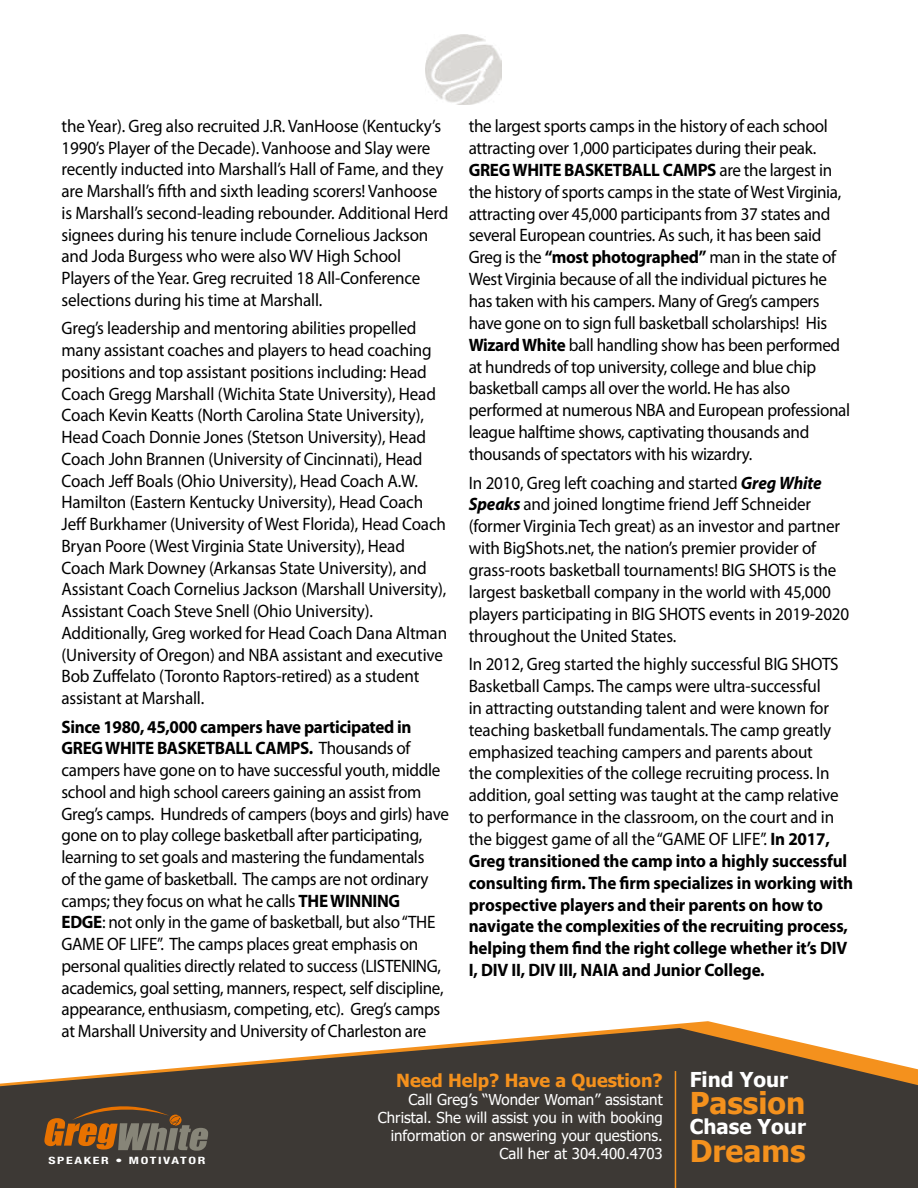
<style>
.page{position:relative;width:918px;height:1188px;background:#fff}
.page>*{position:absolute;margin:0;border:0;box-sizing:border-box;transform-origin:0 0}
.t1{font:700 30px "Tahoma";color:#f4911d}
.t2{font:700 20.55px "Tahoma";color:#fff}
.t3{font:18px/21.8px "Myriad Pro";letter-spacing:-.01em;color:#000;scale:.95 1}
.t4{font:700 18px "Tahoma";color:#f4911d}
.t5{font:15px "Tahoma";color:#fff}
.t6{font:700 condensed 10.05px "Helvetica Neue";letter-spacing:.12em;color:#fff;scale:1.37 1}
.s1{font-weight:700}
.s2{font-weight:700;font-style:italic}
.s3{font-weight:700;font-size:30px;color:#f4911d}
</style>
<div class="page">
<img style="left:425px;top:35px;width:76px;height:69px">
<svg style="left:0;top:1028px;width:918px;height:160px;fill:#3d3935"></svg>
<svg style="left:44px;top:1103px;width:164px;height:48px;background:#6f5438"></svg>
<hr style="left:675px;top:1071px;width:1px;height:117px;background:#f4911d">
<p class="t3" style="left:62px;top:115px;width:409px">the Year). Greg also recruited J.R. VanHoose (Kentucky’s 1990’s Player of the Decade). Vanhoose and Slay were recently inducted into Marshall’s Hall of Fame, and they are Marshall’s fifth and sixth leading scorers! Vanhoose is Marshall’s second-leading rebounder. Additional Herd signees during his tenure include Cornelious Jackson and Joda Burgess who were also WV High School Players of the Year. Greg recruited 18 All-Conference selections during his time at Marshall.</p>
<p class="t3" style="left:62px;top:317px;width:407px">Greg’s leadership and mentoring abilities propelled many assistant coaches and players to head coaching positions and top assistant positions including: Head Coach Gregg Marshall (Wichita State University), Head Coach Kevin Keatts (North Carolina State University), Head Coach Donnie Jones (Stetson University), Head Coach John Brannen (University of Cincinnati), Head Coach Jeff Boals (Ohio University), Head Coach A.W.<br>Hamilton (Eastern Kentucky University), Head Coach Jeff Burkhamer (University of West Florida), Head Coach Bryan Poore (West Virginia State University), Head Coach Mark Downey (Arkansas State University), and Assistant Coach Cornelius Jackson (Marshall University), Assistant Coach Steve Snell (Ohio University).<br>Additionally, Greg worked for Head Coach Dana Altman (University of Oregon) and NBA assistant and executive Bob Zuffelato (Toronto Raptors-retired) as a student assistant at Marshall.</p>
<p class="t3" style="left:62px;top:715px;width:409px"><span class="s1">Since 1980, 45,000 campers have participated in GREG WHITE BASKETBALL CAMPS.</span> Thousands of campers have gone on to have successful youth, middle school and high school careers gaining an assist from Greg’s camps. Hundreds of campers (boys and girls) have gone on to play college basketball after participating, learning to set goals and mastering the fundamentals<br>of the game of basketball. The camps are not ordinary camps; they focus on what he calls <span class="s1">THE WINNING<br>EDGE</span>: not only in the game of basketball, but also “THE GAME OF LIFE”. The camps places great emphasis on personal qualities directly related to success (LISTENING, academics, goal setting, manners, respect, self discipline, appearance, enthusiasm, competing, etc). Greg’s camps at Marshall University and University of Charleston are</p>
<p class="t3" style="left:469px;top:115px;width:403px">the largest sports camps in the history of each school attracting over 1,000 participates during their peak.<br><span class="s1">GREG WHITE BASKETBALL CAMPS</span> are the largest in the history of sports camps in the state of West Virginia, attracting over 45,000 participants from 37 states and several European countries. As such, it has been said Greg is the <span class="s1">“most photographed”</span> man in the state of West Virginia because of all the individual pictures he has taken with his campers. Many of Greg’s campers have gone on to sign full basketball scholarships! His <span class="s1">Wizard White</span> ball handling show has been performed at hundreds of top university, college and blue chip basketball camps all over the world. He has also performed at numerous NBA and European professional league halftime shows, captivating thousands and thousands of spectators with his wizardry.</p>
<p class="t3" style="left:469px;top:471px;width:402px">In 2010, Greg left coaching and started <span class="s2">Greg White Speaks</span> and joined longtime friend Jeff Schneider (former Virginia Tech great) as an investor and partner with BigShots.net, the nation’s premier provider of grass-roots basketball tournaments! BIG SHOTS is the largest basketball company in the world with 45,000 players participating in BIG SHOTS events in 2019-2020 throughout the United States.</p>
<p class="t3" style="left:469px;top:653px;width:406px">In 2012, Greg started the highly successful BIG SHOTS Basketball Camps. The camps were ultra-successful<br>in attracting outstanding talent and were known for teaching basketball fundamentals. The camp greatly emphasized teaching campers and parents about<br>the complexities of the college recruiting process. In addition, goal setting was taught at the camp relative to performance in the classroom, on the court and in the biggest game of all the “GAME OF LIFE”. <span class="s1">In 2017, Greg transitioned the camp into a highly successful consulting firm. The firm specializes in working with prospective players and their parents on how to navigate the complexities of the recruiting process, helping them find the right college whether it’s DIV I, DIV II, DIV III, NAIA and Junior College.</span></p>
<p class="t6" style="left:48px;top:1155px;width:116px">SPEAKER • MOTIVATOR</p>
<p class="t2" style="left:690px;top:1065px;width:100px">Find Your</p>
<p class="t4" style="left:396px;top:1068px;width:268px">Need Help? Have a Question?</p>
<p class="t5" style="left:409px;top:1089px;width:256px">Call Greg’s “Wonder Woman” assistant</p>
<p class="t5" style="left:378px;top:1107px;width:286px">Christal. She will assist you in with booking</p>
<p class="t5" style="left:391px;top:1125px;width:273px">information or answering your questions.</p>
<p class="t5" style="left:499px;top:1143px;width:308px">Call her at 304.400.4703 <span class="s3">Dreams</span></p>
<h1 class="t1" style="left:690px;top:1082px;width:117px">Passion</h1>
<p class="t2" style="left:690px;top:1112px;width:118px">Chase Your</p>
</div>
